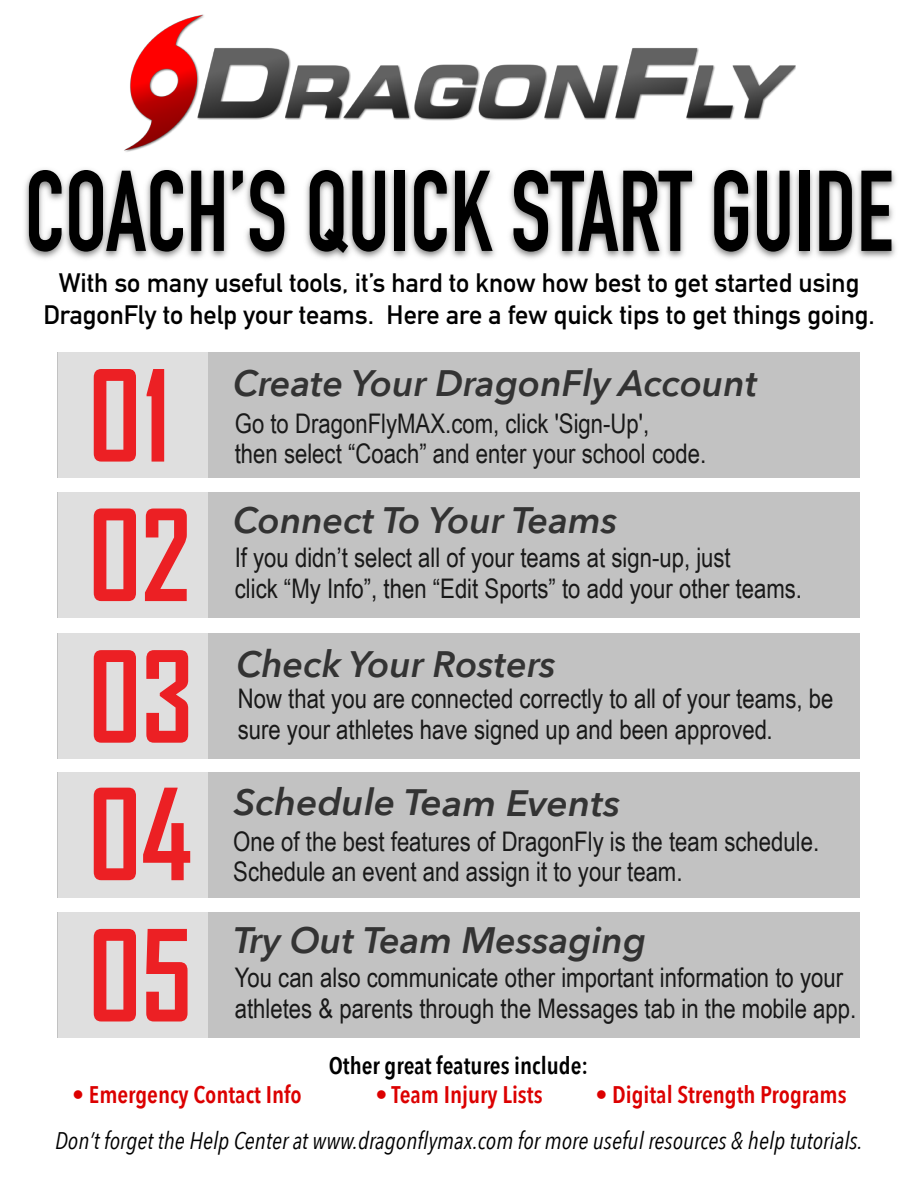
<style>
.page{position:relative;width:918px;height:1188px;background:#fff}
.page>*{position:absolute;margin:0;border:0;box-sizing:border-box;transform-origin:0 0}
.t1{font:700 112.65px "DIN Condensed";color:#000;scale:.88 1}
.t2{font:italic 600 36.75px "Avenir Next";color:#333}
.t3{font:27px/30.6px "Arial Narrow";color:#191919}
.t4{font:700 26.25px/32.1px "DIN Alternate";color:#000;text-align:center}
.t5{font:italic 24px "Avenir Next Condensed";color:#000}
.t6{font:600 24px "Avenir Next Condensed";color:#dc0000}
.t7{font:600 24px "Avenir Next Condensed";color:#000}
</style>
<div class="page">
<img style="left:25px;top:169px;width:871px;height:90px">
<img style="left:118px;top:14px;width:682px;height:240px">
<div style="left:58px;top:352px;width:802px;height:126px;background:#c2c2c2"></div>
<div style="left:58px;top:352px;width:150px;height:126px;background:#dfdfdf"></div>
<svg style="left:94px;top:369px;width:42px;height:93px"></svg>
<svg style="left:147px;top:369px;width:17px;height:93px"></svg>
<div style="left:58px;top:492px;width:802px;height:126px;background:#c2c2c2"></div>
<div style="left:58px;top:492px;width:150px;height:126px;background:#dfdfdf"></div>
<svg style="left:94px;top:509px;width:42px;height:92px"></svg>
<svg style="left:145px;top:509px;width:42px;height:92px"></svg>
<div style="left:58px;top:633px;width:802px;height:126px;background:#c2c2c2"></div>
<div style="left:58px;top:633px;width:150px;height:126px;background:#dfdfdf"></div>
<svg style="left:94px;top:650px;width:42px;height:93px"></svg>
<svg style="left:146px;top:650px;width:42px;height:93px"></svg>
<div style="left:58px;top:772px;width:802px;height:126px;background:#c2c2c2"></div>
<div style="left:58px;top:772px;width:150px;height:126px;background:#dfdfdf"></div>
<svg style="left:94px;top:788px;width:42px;height:92px"></svg>
<svg style="left:143px;top:788px;width:47px;height:92px"></svg>
<div style="left:58px;top:912px;width:802px;height:126px;background:#c2c2c2"></div>
<div style="left:58px;top:912px;width:150px;height:126px;background:#dfdfdf"></div>
<svg style="left:94px;top:929px;width:42px;height:93px"></svg>
<svg style="left:146px;top:929px;width:42px;height:93px"></svg>
<h1 class="t1" style="left:25px;top:136px;width:988px">COACH’S QUICK START GUIDE</h1>
<p class="t4" style="left:43px;top:265px;width:833px">With so many useful tools, it’s hard to know how best to get started using<br>DragonFly to help your teams. Here are a few quick tips to get things going.</p>
<h2 class="t2" style="left:233px;top:352px;width:526px">Create Your DragonFly Account</h2>
<p class="t3" style="left:235px;top:407px;width:473px">Go to DragonFlyMAX.com, click 'Sign-Up',<br>then select “Coach” and enter your school code.</p>
<h2 class="t2" style="left:233px;top:489px;width:386px">Connect To Your Teams</h2>
<p class="t3" style="left:235px;top:541px;width:569px">If you didn’t select all of your teams at sign-up, just<br>click “My Info”, then “Edit Sports” to add your other teams.</p>
<h2 class="t2" style="left:236px;top:632px;width:321px">Check Your Rosters</h2>
<p class="t3" style="left:238px;top:682px;width:597px">Now that you are connected correctly to all of your teams, be sure your athletes have signed up and been approved.</p>
<h2 class="t2" style="left:234px;top:771px;width:388px">Schedule Team Events</h2>
<p class="t3" style="left:233px;top:825px;width:587px">One of the best features of DragonFly is the team schedule.<br>Schedule an event and assign it to your team.</p>
<h2 class="t2" style="left:233px;top:909px;width:414px">Try Out Team Messaging</h2>
<p class="t3" style="left:235px;top:962px;width:623px">You can also communicate other important information to your athletes &amp; parents through the Messages tab in the mobile app.</p>
<p class="t7" style="left:329px;top:1045px;width:261px">Other great features include:</p>
<p class="t6" style="left:72px;top:1073px;width:231px">• Emergency Contact Info</p>
<p class="t6" style="left:375px;top:1073px;width:169px">• Team Injury Lists</p>
<p class="t6" style="left:595px;top:1073px;width:253px">• Digital Strength Programs</p>
<p class="t5" style="left:55px;top:1126px;width:809px">Don’t forget the Help Center at www.dragonflymax.com for more useful resources &amp; help tutorials.</p>
</div>
